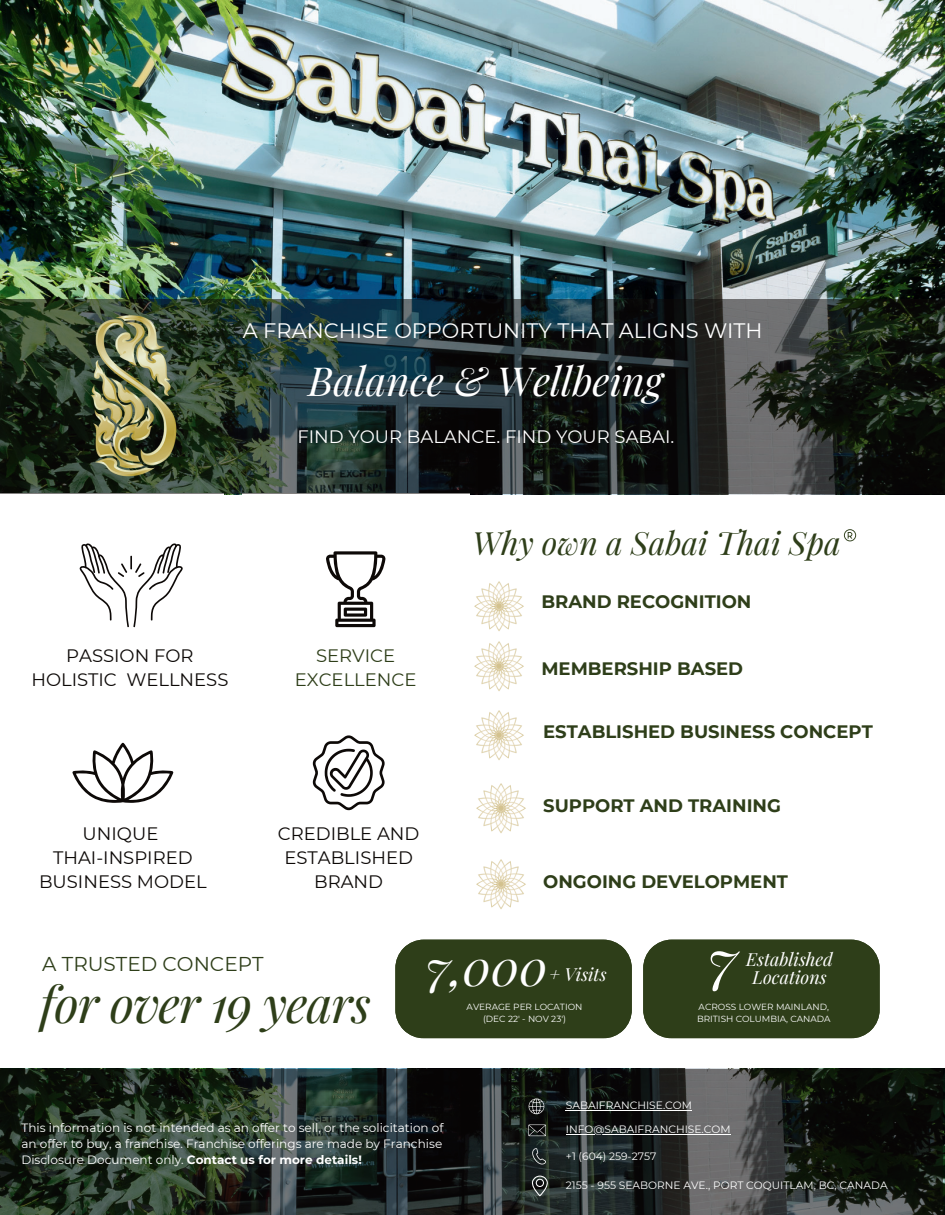
<style>
.page{position:relative;width:945px;height:1215px;background:#fff}
.page>*{position:absolute;margin:0;border:0;box-sizing:border-box;transform-origin:0 0}
.t1{font:italic 60px "Playfair Display";color:#fff}
.t2{font:italic 50px "Playfair Display";letter-spacing:-.02em;color:#2e3e19}
.t3{font:italic 50px "Playfair Display";color:#fff}
.t4{font:italic 40px "Playfair Display";color:#fff}
.t5{font:italic 32px "Playfair Display";color:#2e3e19}
.t6{font:21px "Montserrat";color:#fff}
.t7{font:20px "Montserrat";color:#2e3e19}
.t8{font:700 18px "Montserrat";color:#2e3e19}
.t9{font:18px/24px "Montserrat";color:#0d0907;text-align:center}
.t10{font:18px "Montserrat";color:#fff}
.t11{font:italic 18px/18px "Playfair Display";color:#fff;text-align:center}
.t12{font:18px/24px "Montserrat";color:#2e3e19;text-align:center}
.t13{font:12px/16px "Montserrat";color:#fff}
.t14{font:10.6px "Montserrat";color:#fff}
.t15{font:9px/12.4px "Montserrat";color:#fff}
.s1{font-weight:700}
</style>
<div class="page">
<img style="left:0;top:0;width:945px;height:299px">
<svg style="left:844px;top:529px;width:12px;height:12px"></svg>
<svg style="left:326px;top:551px;width:60px;height:76px"></svg>
<svg style="left:72px;top:743px;width:101px;height:60px"></svg>
<svg style="left:79px;top:543px;width:104px;height:84px"></svg>
<svg style="left:313px;top:735px;width:72px;height:75px"></svg>
<svg style="left:0;top:1069px;width:943px;height:146px;background:#252d28"></svg>
<svg style="left:528px;top:1125px;width:18px;height:11px"></svg>
<svg style="left:532px;top:1148px;width:13px;height:17px"></svg>
<hr style="left:566px;top:1110px;width:126px;height:1px;background:#fff">
<svg style="left:528px;top:1098px;width:17px;height:16px"></svg>
<svg style="left:0;top:299px;width:945px;height:195px;background:#232e2b"></svg>
<img style="left:474px;top:581px;width:50px;height:50px">
<img style="left:474px;top:641px;width:50px;height:50px">
<img style="left:476px;top:783px;width:50px;height:50px">
<img style="left:474px;top:710px;width:50px;height:50px">
<img style="left:476px;top:859px;width:50px;height:50px">
<img style="left:45px;top:307px;width:178px;height:178px">
<svg style="left:532px;top:1176px;width:16px;height:20px"></svg>
<hr style="left:566px;top:1134px;width:165px;height:1px;background:#fff">
<div style="left:643px;top:940px;width:237px;height:98px;background:#2e3e19"></div>
<div style="left:395px;top:940px;width:237px;height:98px;background:#2e3e19"></div>
<h3 class="t6" style="left:243px;top:316px;width:521px">A FRANCHISE OPPORTUNITY THAT ALIGNS WITH</h3>
<h3 class="t4" style="left:308px;top:350px;width:356px">Balance &amp; Wellbeing</h3>
<h3 class="t10" style="left:297px;top:424px;width:378px">FIND YOUR BALANCE. FIND YOUR SABAI.</h3>
<h3 class="t5" style="left:472px;top:518px;width:370px">Why own a Sabai Thai Spa</h3>
<h3 class="t9" style="left:31px;top:643px;width:199px">PASSION FOR<br>HOLISTIC WELLNESS</h3>
<h3 class="t12" style="left:295px;top:643px;width:123px">SERVICE<br>EXCELLENCE</h3>
<h3 class="t9" style="left:39px;top:821px;width:169px">UNIQUE<br>THAI-INSPIRED<br>BUSINESS MODEL</h3>
<h3 class="t9" style="left:278px;top:821px;width:143px">CREDIBLE AND<br>ESTABLISHED<br>BRAND</h3>
<h3 class="t8" style="left:541px;top:589px;width:212px">BRAND RECOGNITION</h3>
<h3 class="t8" style="left:541px;top:655px;width:203px">MEMBERSHIP BASED</h3>
<h3 class="t8" style="left:543px;top:719px;width:331px">ESTABLISHED BUSINESS CONCEPT</h3>
<h3 class="t8" style="left:543px;top:792px;width:239px">SUPPORT AND TRAINING</h3>
<h3 class="t8" style="left:543px;top:869px;width:246px">ONGOING DEVELOPMENT</h3>
<h3 class="t7" style="left:42px;top:951px;width:223px">A TRUSTED CONCEPT</h3>
<h2 class="t2" style="left:39px;top:965px;width:333px">for over 19 years</h2>
<h2 class="t3" style="left:426px;top:929px;width:123px">7,000</h2>
<p class="t15" style="left:467px;top:1000px;width:117px;text-align:center">AVERAGE PER LOCATION (DEC 22' - NOV 23')</p>
<h3 class="t11" style="left:549px;top:964px;width:59px">+ Visits</h3>
<h1 class="t1" style="left:708px;top:913px;width:31px">7</h1>
<p class="t15" style="left:697px;top:1000px;width:135px">ACROSS LOWER MAINLAND,<br>BRITISH COLUMBIA, CANADA</p>
<h3 class="t11" style="left:746px;top:949px;width:88px">Established<br>Locations</h3>
<p class="t14" style="left:566px;top:1098px;width:128px">SABAIFRANCHISE.COM</p>
<p class="t13" style="left:21px;top:1119px;width:424px">This information is not intended as an offer to sell, or the solicitation of</p>
<p class="t14" style="left:566px;top:1122px;width:166px">INFO@SABAIFRANCHISE.COM</p>
<p class="t13" style="left:21px;top:1135px;width:422px">an offer to buy, a franchise. Franchise offerings are made by Franchise<br>Disclosure Document only. <span class="s1">Contact us for more details!</span></p>
<p class="t14" style="left:566px;top:1149px;width:92px">+1 (604) 259-2757</p>
<p class="t14" style="left:566px;top:1178px;width:323px">2155 - 955 SEABORNE AVE., PORT COQUITLAM, BC, CANADA</p>
</div>
